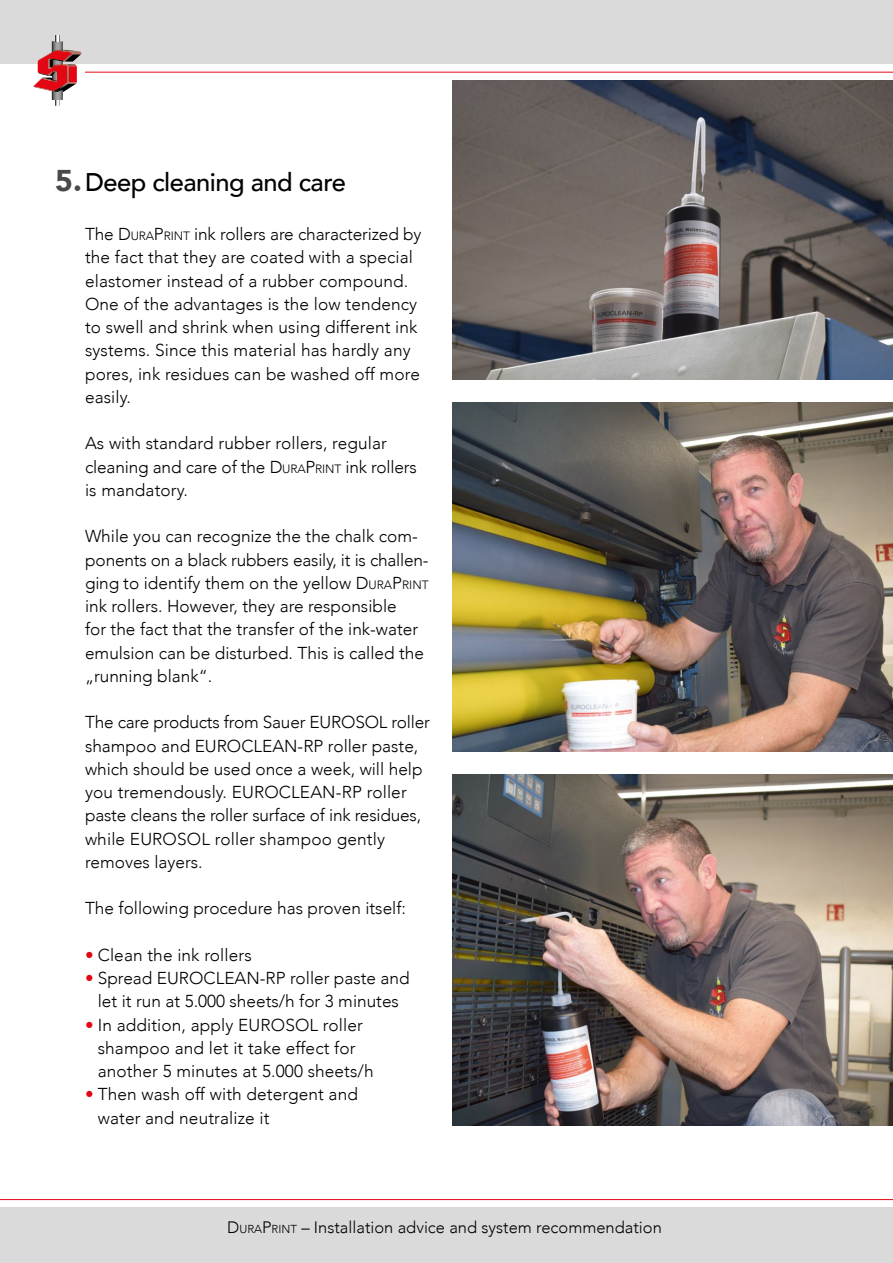
<style>
.page{position:relative;width:893px;height:1263px;background:#fff}
.page>*{position:absolute;margin:0;border:0;box-sizing:border-box;transform-origin:0 0}
.t1{font:900 30px "Avenir";color:#4a4a49}
.t2{font:500 25.5px "Avenir";letter-spacing:-.02em;color:#000}
.lauftext{font:300 17.25px/23.2px "Avenir";color:#000}
.tabelle{font:300 16.5px "Avenir";color:#000}
.s1{font-style:inherit}
.s2{font-size:12.15px}
.s3{color:#e30613}
.s4{font-size:11.55px}
</style>
<div class="page">
<hr style="left:85px;top:72px;width:808px;height:1px;background:#e30613">
<div style="left:0;top:0;width:893px;height:64px;background:#dadada"></div>
<svg style="left:33px;top:35px;width:48px;height:71px"></svg>
<div style="left:0;top:1208px;width:893px;height:55px;background:#dadada"></div>
<hr style="left:0;top:1199px;width:893px;height:1px;background:#e30613">
<img style="left:453px;top:81px;width:440px;height:299px">
<img style="left:453px;top:403px;width:440px;height:349px">
<img style="left:453px;top:775px;width:440px;height:350px">
<p class="t1" style="left:55px;top:155px;width:28px">5.</p>
<p class="t2" style="left:85px;top:160px;width:262px">Deep cleaning and care</p>
<p class="lauftext" style="left:85px;top:222px;width:338px">The <span class="s1">D</span><span class="s2">URA</span><span class="s1">P</span><span class="s2">RINT</span> ink rollers are characterized by the fact that they are coated with a special elastomer instead of a rubber compound.<br>One of the advantages is the low tendency to swell and shrink when using different ink systems. Since this material has hardly any pores, ink residues can be washed off more easily.</p>
<p class="lauftext" style="left:85px;top:432px;width:333px">As with standard rubber rollers, regular cleaning and care of the <span class="s1">D</span><span class="s2">URA</span><span class="s1">P</span><span class="s2">RINT</span> ink rollers is mandatory.</p>
<p class="lauftext" style="left:85px;top:525px;width:345px">While you can recognize the the chalk com&shy;ponents on a black rubbers easily, it is challen&shy;ging to identify them on the yellow <span class="s1">D</span><span class="s2">URA</span><span class="s1">P</span><span class="s2">RINT </span>ink rollers. However, they are responsible<br>for the fact that the transfer of the ink-water emulsion can be disturbed. This is called the „running blank“.</p>
<p class="lauftext" style="left:85px;top:711px;width:346px">The care products from Sauer EUROSOL roller shampoo and EUROCLEAN-RP roller paste, which should be used once a week, will help you tremendously. EUROCLEAN-RP roller paste cleans the roller surface of ink residues, while EUROSOL roller shampoo gently removes layers.</p>
<p class="lauftext" style="left:85px;top:897px;width:322px">The following procedure has proven itself:</p>
<p class="lauftext" style="left:85px;top:943px;width:168px"><span class="s3">•</span> Clean the ink rollers</p>
<p class="lauftext" style="left:85px;top:966px;width:326px;text-align:center"><span class="s3">•</span> Spread EUROCLEAN-RP roller paste and let it run at 5.000 sheets/h for 3 minutes</p>
<p class="lauftext" style="left:98px;top:1013px;width:277px;text-indent:-13px"><span class="s3">•</span> In addition, apply EUROSOL roller shampoo and let it take effect for another 5 minutes at 5.000 sheets/h</p>
<p class="lauftext" style="left:98px;top:1083px;width:262px;text-indent:-13px"><span class="s3">•</span> Then wash off with detergent and water and neutralize it</p>
<p class="tabelle" style="left:227px;top:1217px;width:436px"><span class="s1">D</span><span class="s4">URA</span><span class="s1">P</span><span class="s4">RINT</span> – Installation advice and system recommendation</p>
</div>
